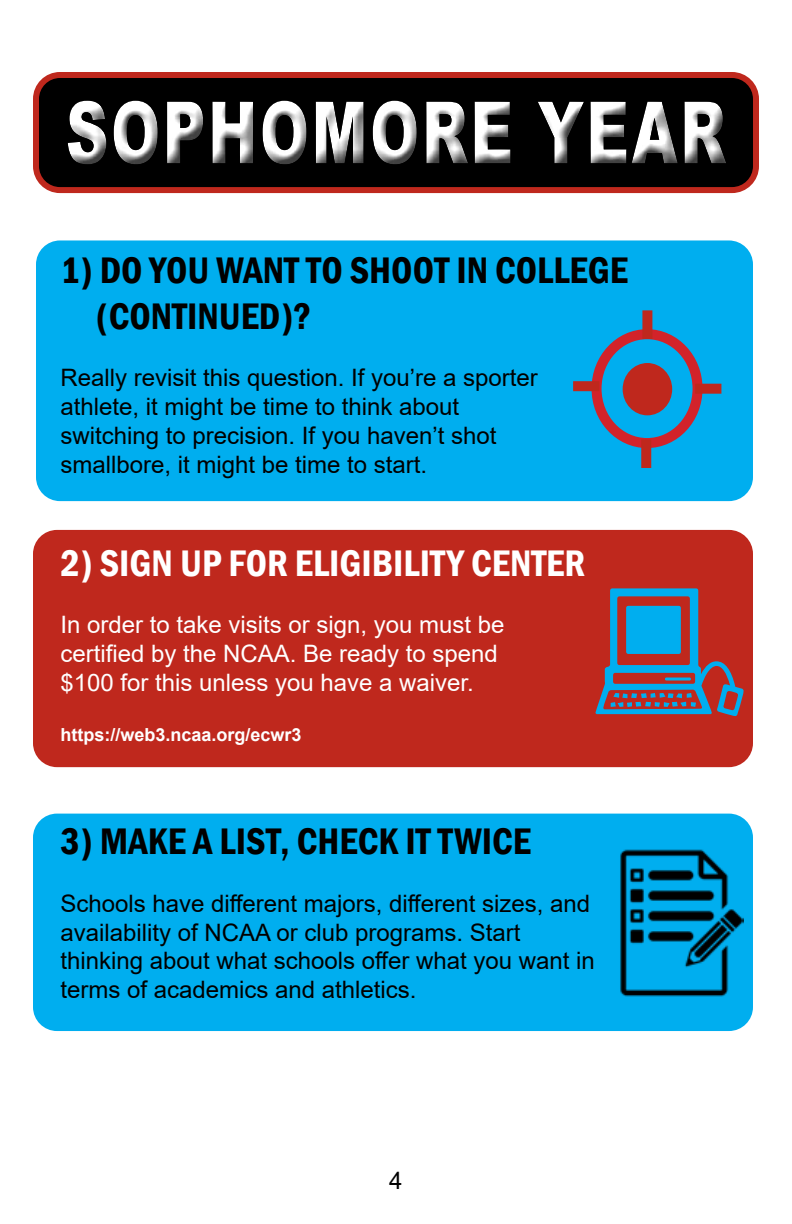
<style>
.page{position:relative;width:792px;height:1224px;background:#fff}
.page>*{position:absolute;margin:0;border:0;box-sizing:border-box;transform-origin:0 0}
.t1{font:150px "Mini Pics Lil Stuff";color:#00aeef}
.t2{font:900 86px "Arial";letter-spacing:.04em;color:#fff;scale:.69 1}
.t3{font:600 condensed 38px/45.6px "Franklin Gothic";color:#000}
.t4{font:600 condensed 38px "Franklin Gothic";color:#fff}
.t5{font:24px/28.8px "Arial";color:#000}
.t6{font:24px/28.8px "Arial";color:#fff}
.t7{font:700 18px "Arial";color:#fff}
</style>
<div class="page">
<div style="left:33px;top:814px;width:720px;height:217px;background:#00aeef;border-radius:24px"></div>
<div style="left:33px;top:530px;width:720px;height:237px;background:#bf281d;border-radius:24px"></div>
<div style="left:36px;top:240px;width:717px;height:261px;background:#00aeef;border-radius:24px"></div>
<div style="left:36px;top:75px;width:720px;height:115px;background:#000;border-radius:24px"></div>
<div style="left:33px;top:72px;width:726px;height:121px;border:6px solid #bf281d;border-radius:24px"></div>
<div style="left:60px;top:93px;width:679px;height:85px;background:#000;opacity:.75"></div>
<div style="left:592px;top:329px;width:111px;height:119px;border:10px solid #d2232a;border-radius:50%"></div>
<div style="left:623px;top:363px;width:49px;height:52px;background:#bf281d;border-radius:50%"></div>
<div style="left:642px;top:310px;width:10px;height:29px;background:#bf281d"></div>
<div style="left:641px;top:439px;width:10px;height:29px;background:#bf281d"></div>
<div style="left:695px;top:384px;width:26px;height:10px;background:#bf281d"></div>
<div style="left:573px;top:381px;width:26px;height:10px;background:#bf281d"></div>
<img style="left:620px;top:849px;width:123px;height:148px">
<h2 class="t2" style="left:66px;top:70px;width:959px">SOPHOMORE YEAR</h2>
<h3 class="t3" style="left:96px;top:247px;width:534px;text-indent:-36px">1) DO YOU WANT TO SHOOT IN COLLEGE (CONTINUED)?</h3>
<p class="t5" style="left:60px;top:363px;width:479px">Really revisit this question. If you’re a sporter athlete, it might be time to think about switching to precision. If you haven’t shot smallbore, it might be time to start.</p>
<h3 class="t4" style="left:60px;top:538px;width:526px">2) SIGN UP FOR ELIGIBILITY CENTER</h3>
<p class="t6" style="left:60px;top:610px;width:446px">In order to take visits or sign, you must be certified by the NCAA. Be ready to spend $100 for this unless you have a waiver.</p>
<p class="t7" style="left:60px;top:722px;width:243px">https://web3.ncaa.org/ecwr3</p>
<h1 class="t1" style="left:593px;top:587px;width:154px">V</h1>
<h3 class="t3" style="left:60px;top:818px;width:472px">3) MAKE A LIST, CHECK IT TWICE</h3>
<p class="t5" style="left:60px;top:889px;width:536px">Schools have different majors, different sizes, and availability of NCAA or club programs. Start thinking about what schools offer what you want in terms of academics and athletics.</p>
<p class="t5" style="left:389px;top:1166px;width:15px">4</p>
</div>
